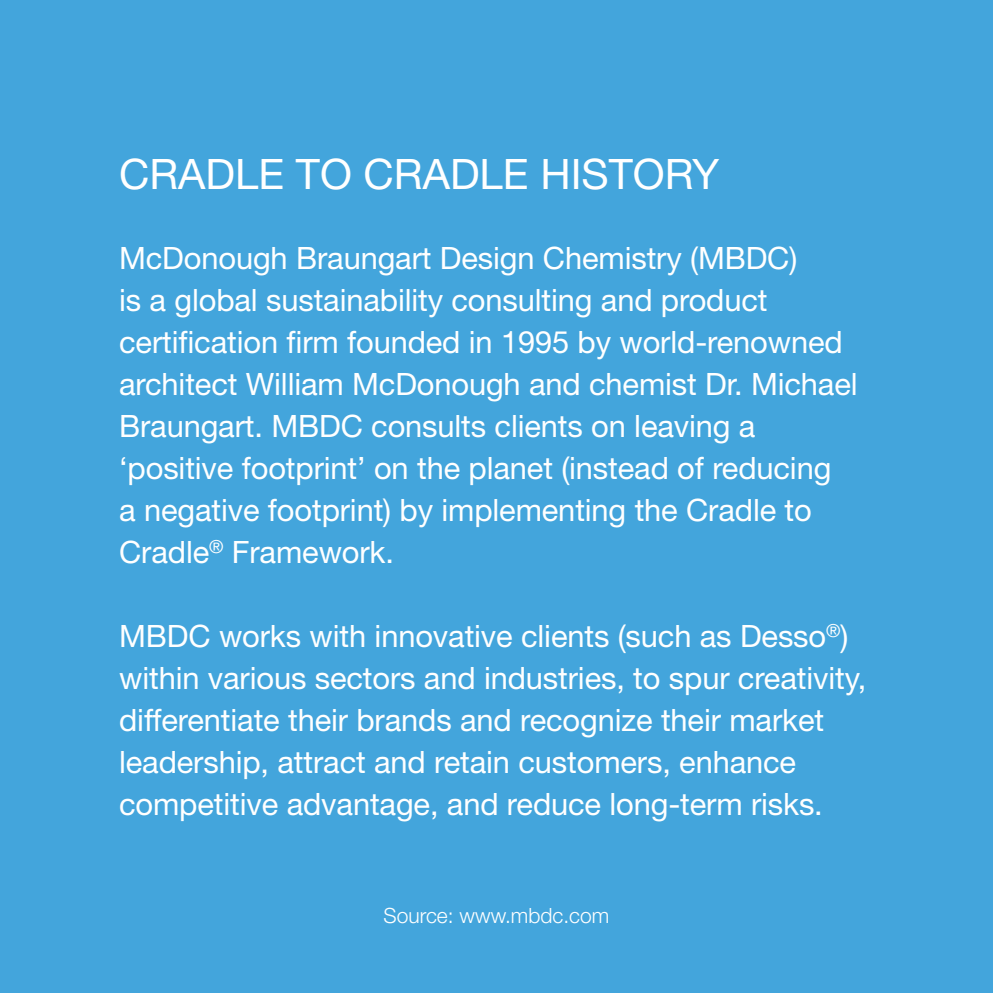
<style>
.page{position:relative;width:993px;height:993px;background:#fff}
.page>*{position:absolute;margin:0;border:0;box-sizing:border-box;transform-origin:0 0}
.t1{font:42px "Helvetica Neue LT Std";color:#fff}
.t2{font:30.8px/42px "Helvetica Neue LT Std";letter-spacing:-.005em;color:#fff}
.t3{font:300 21px "Helvetica Neue LT Std";color:#fff}
</style>
<div class="page">
<div style="left:0;top:0;width:992px;height:992px;background:#43a5dc"></div>
<h1 class="t1" style="left:119px;top:149px;width:601px">Crad le to Crad le hi story</h1>
<p class="t2" style="left:119px;top:236px;width:739px">McDonough Braungart Design Chemistry (M BDC)<br>is a global sustainability consulting and product certification firm founded in 1995 by world-renowned architect William McDonough and chemist Dr. M ichael Braungart. M BDC consults clients on leaving a ‘positive footprint’ on the planet (instead of reducing<br>a negative footprint) by implementing the Cradle to Cradle<sup>®</sup> Framework.</p>
<p class="t2" style="left:119px;top:614px;width:748px">M BDC works with innovative clients (such as Desso<sup>®</sup>) within various sectors and industries, to spur creativity, differentiate their brands and recognize their market leadership, attract and retain customers, enhance competitive advantage, and reduce long-term risks.</p>
<p class="t3" style="left:383px;top:902px;width:227px">Source: www.mbdc.com</p>
</div>
